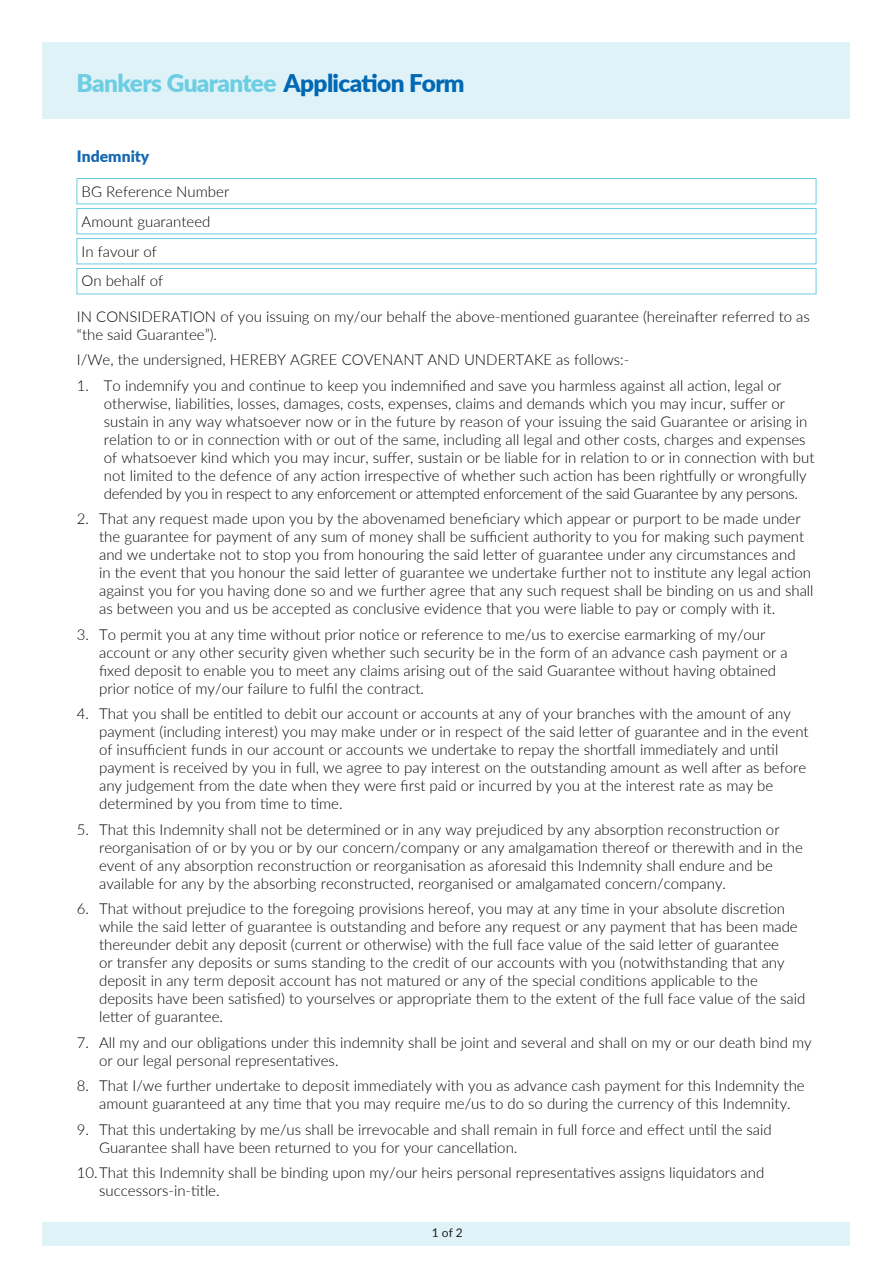
<style>
.page{position:relative;width:893px;height:1263px;background:#fff}
.page>*{position:absolute;margin:0;border:0;box-sizing:border-box;transform-origin:0 0}
.t1{font:900 24.3px "Lato";letter-spacing:-.025em;color:#6dcde3}
.t2{font:900 15.75px "Lato";color:#1468b2}
.t3{font:300 15px/18px "Lato";color:#050504}
.t4{font:12px "Lato";color:#231f20}
.s1{color:#0168b3}
</style>
<div class="page">
<div style="left:43px;top:1222px;width:807px;height:24px;background:#def2f8"></div>
<div style="left:43px;top:43px;width:807px;height:76px;background:#def2f8"></div>
<div style="left:77px;top:178px;width:739px;height:26px;border:1px solid #6ecce2"></div>
<div style="left:77px;top:208px;width:739px;height:26px;border:1px solid #6ecce2"></div>
<div style="left:77px;top:238px;width:739px;height:26px;border:1px solid #6ecce2"></div>
<div style="left:77px;top:268px;width:739px;height:26px;border:1px solid #6ecce2"></div>
<h1 class="t1" style="left:77px;top:65px;width:390px">Bankers Guarantee <span class="s1">Application Form</span></h1>
<p class="t2" style="left:77px;top:144px;width:74px">Indemnity</p>
<p class="t3" style="left:82px;top:176px;width:149px;line-height:29.7px">BG Reference Number<br>Amount guaranteed<br>In favour of<br>On behalf of</p>
<p class="t3" style="left:77px;top:307px;width:734px">IN CONSIDERATION of you issuing on my/our behalf the above-mentioned guarantee (hereinafter referred to as “the said Guarantee”).</p>
<p class="t3" style="left:77px;top:350px;width:554px">I/We, the undersigned, HEREBY AGREE COVENANT AND UNDERTAKE as follows:-</p>
<p class="t3" style="left:104px;top:376px;width:712px;text-indent:-27px">1. To indemnify you and continue to keep you indemnified and save you harmless against all action, legal or otherwise, liabilities, losses, damages, costs, expenses, claims and demands which you may incur, suffer or sustain in any way whatsoever now or in the future by reason of your issuing the said Guarantee or arising in relation to or in connection with or out of the same, including all legal and other costs, charges and expenses of whatsoever kind which you may incur, suffer, sustain or be liable for in relation to or in connection with but not limited to the defence of any action irrespective of whether such action has been rightfully or wrongfully defended by you in respect to any enforcement or attempted enforcement of the said Guarantee by any persons.</p>
<p class="t3" style="left:99px;top:509px;width:716px;text-indent:-22px">2. That any request made upon you by the abovenamed beneficiary which appear or purport to be made under the guarantee for payment of any sum of money shall be sufficient authority to you for making such payment and we undertake not to stop you from honouring the said letter of guarantee under any circumstances and<br>in the event that you honour the said letter of guarantee we undertake further not to institute any legal action against you for you having done so and we further agree that any such request shall be binding on us and shall as between you and us be accepted as conclusive evidence that you were liable to pay or comply with it.</p>
<p class="t3" style="left:99px;top:625px;width:690px;text-indent:-22px">3. To permit you at any time without prior notice or reference to me/us to exercise earmarking of my/our account or any other security given whether such security be in the form of an advance cash payment or a fixed deposit to enable you to meet any claims arising out of the said Guarantee without having obtained prior notice of my/our failure to fulfil the contract.</p>
<p class="t3" style="left:99px;top:704px;width:711px;text-indent:-22px">4. That you shall be entitled to debit our account or accounts at any of your branches with the amount of any payment (including interest) you may make under or in respect of the said letter of guarantee and in the event of insufficient funds in our account or accounts we undertake to repay the shortfall immediately and until payment is received by you in full, we agree to pay interest on the outstanding amount as well after as before any judgement from the date when they were first paid or incurred by you at the interest rate as may be determined by you from time to time.</p>
<p class="t3" style="left:99px;top:820px;width:705px;text-indent:-22px">5. That this Indemnity shall not be determined or in any way prejudiced by any absorption reconstruction or reorganisation of or by you or by our concern/company or any amalgamation thereof or therewith and in the event of any absorption reconstruction or reorganisation as aforesaid this Indemnity shall endure and be available for any by the absorbing reconstructed, reorganised or amalgamated concern/company.</p>
<p class="t3" style="left:99px;top:899px;width:708px;text-indent:-22px">6. That without prejudice to the foregoing provisions hereof, you may at any time in your absolute discretion while the said letter of guarantee is outstanding and before any request or any payment that has been made thereunder debit any deposit (current or otherwise) with the full face value of the said letter of guarantee<br>or transfer any deposits or sums standing to the credit of our accounts with you (notwithstanding that any deposit in any term deposit account has not matured or any of the special conditions applicable to the deposits have been satisfied) to yourselves or appropriate them to the extent of the full face value of the said letter of guarantee.</p>
<p class="t3" style="left:99px;top:1033px;width:714px;text-indent:-22px">7. All my and our obligations under this indemnity shall be joint and several and shall on my or our death bind my or our legal personal representatives.</p>
<p class="t3" style="left:77px;top:1076px;width:729px;text-align:center">8. That I/we further undertake to deposit immediately with you as advance cash payment for this Indemnity the amount guaranteed at any time that you may require me/us to do so during the currency of this Indemnity.</p>
<p class="t3" style="left:99px;top:1120px;width:674px;text-indent:-22px">9. That this undertaking by me/us shall be irrevocable and shall remain in full force and effect until the said<br>Guarantee shall have been returned to you for your cancellation.</p>
<p class="t3" style="left:99px;top:1163px;width:667px;text-indent:-22px">10. That this Indemnity shall be binding upon my/our heirs personal representatives assigns liquidators and successors-in-title.</p>
<p class="t4" style="left:432px;top:1224px;width:33px">1 of 2</p>
</div>
